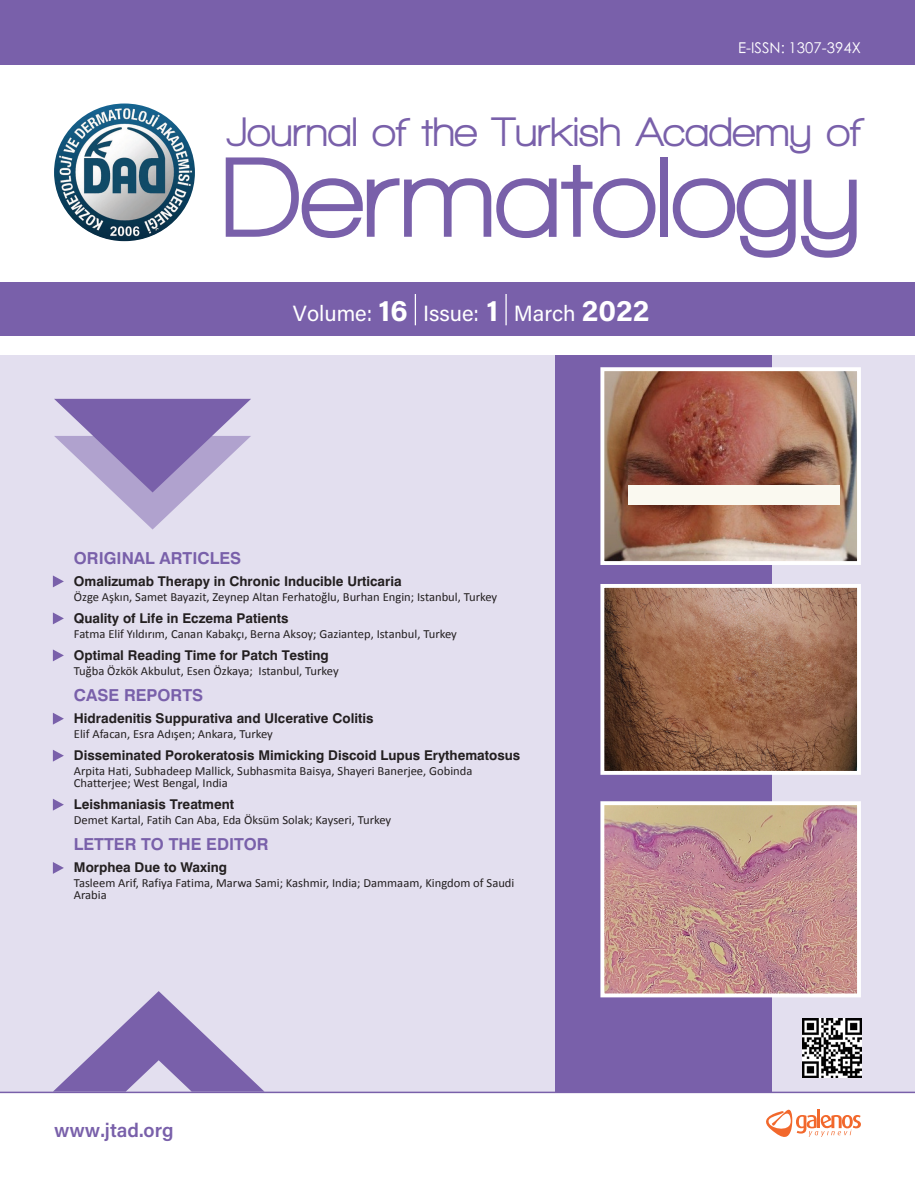
<style>
.page{position:relative;width:915px;height:1191px;background:#fff}
.page>*{position:absolute;margin:0;border:0;box-sizing:border-box;transform-origin:0 0}
.t1{font:800 116.85px "Walkway";color:#7960aa}
.t2{font:800 42.15px "Walkway";color:#7960aa}
.t3{font:22.05px "Acumin Pro";color:#fff}
.t4{font:600 19.5px "Acumin Pro";color:#7960aa}
.icindekiler_1{font:16.5px "Swiss Bold Tr";color:#7960aa}
.t5{font:300 15px "ST Heiti SC";color:#fff}
.icindekiler_1-2{font:13.5px "Swiss Bold Tr";color:#231f20}
.içindekiler_3{font:12.45px/12px "Calibri";color:#231f20}
.s1{font-weight:700;font-size:30px}
</style>
<div class="page">
<div style="left:0;top:355px;width:860px;height:736px;background:#e3dfef"></div>
<svg style="left:54px;top:399px;width:197px;height:130px"></svg>
<svg style="left:53px;top:991px;width:211px;height:100px"></svg>
<svg style="left:53px;top:575px;width:11px;height:12px"></svg>
<svg style="left:53px;top:612px;width:11px;height:12px"></svg>
<svg style="left:53px;top:649px;width:11px;height:12px"></svg>
<svg style="left:53px;top:713px;width:11px;height:11px"></svg>
<svg style="left:53px;top:750px;width:11px;height:11px"></svg>
<svg style="left:53px;top:799px;width:11px;height:11px"></svg>
<svg style="left:53px;top:862px;width:11px;height:12px"></svg>
<div style="left:0;top:282px;width:914px;height:54px;background:#7960aa"></div>
<div style="left:0;top:0;width:914px;height:65px;background:#7960aa"></div>
<div style="left:555px;top:355px;width:359px;height:737px;background:#7960aa"></div>
<div style="left:772px;top:355px;width:142px;height:737px;background:#e3dfef"></div>
<hr style="left:414px;top:294px;width:2px;height:31px;background:#fff">
<hr style="left:505px;top:294px;width:1px;height:31px;background:#fff">
<svg style="left:766px;top:1109px;width:94px;height:28px"></svg>
<img style="left:802px;top:1018px;width:59px;height:59px">
<img style="left:605px;top:372px;width:250px;height:188px">
<div style="left:600px;top:367px;width:260px;height:198px;border:4px solid #fff"></div>
<img style="left:605px;top:589px;width:250px;height:181px">
<div style="left:600px;top:584px;width:260px;height:191px;border:4px solid #fff"></div>
<img style="left:605px;top:806px;width:250px;height:186px">
<div style="left:600px;top:801px;width:260px;height:196px;border:4px solid #fff"></div>
<hr style="left:0;top:1091px;width:914px;height:2px;background:#7960aa">
<img style="left:54px;top:103px;width:141px;height:138px">
<div style="left:627px;top:485px;width:212px;height:19px;background:#faf9f0"></div>
<p class="t5" style="left:738px;top:36px;width:124px">E-ISSN: 1307-394X</p>
<p class="t2" style="left:227px;top:109px;width:635px">Journal of the Turkish Academy of</p>
<p class="t1" style="left:221px;top:134px;width:640px">Dermatology</p>
<p class="t3" style="left:293px;top:298px;width:358px">Volume: <span class="s1">16</span> Issue: <span class="s1">1</span> March <span class="s1">2022</span></p>
<p class="icindekiler_1" style="left:74px;top:548px;width:169px">ORIGINAL ARTICLES</p>
<p class="icindekiler_1-2" style="left:74px;top:573px;width:329px">Omalizumab Therapy in Chronic Inducible Urticaria</p>
<p class="içindekiler_3" style="left:74px;top:591px;width:425px">Özge Aşkın, Samet Bayazit, Zeynep Altan Ferhatoğlu, Burhan Engin; Istanbul, Turkey</p>
<p class="icindekiler_1-2" style="left:74px;top:610px;width:216px">Quality of Life in Eczema Patients</p>
<p class="içindekiler_3" style="left:74px;top:628px;width:384px">Fatma Elif Yıldırım, Canan Kabakçı, Berna Aksoy; Gaziantep, Istanbul, Turkey</p>
<p class="icindekiler_1-2" style="left:74px;top:647px;width:256px">Optimal Reading Time for Patch Testing</p>
<p class="içindekiler_3" style="left:74px;top:665px;width:266px">Tuğba Özkök Akbulut, Esen Özkaya; Istanbul, Turkey</p>
<p class="icindekiler_1" style="left:74px;top:685px;width:131px">CASE REPORTS</p>
<p class="icindekiler_1-2" style="left:74px;top:710px;width:301px">Hidradenitis Suppurativa and Ulcerative Colitis</p>
<p class="içindekiler_3" style="left:74px;top:728px;width:200px">Elif Afacan, Esra Adışen; Ankara, Turkey</p>
<p class="icindekiler_1-2" style="left:74px;top:747px;width:447px">Disseminated Porokeratosis Mimicking Discoid Lupus Erythematosus</p>
<p class="içindekiler_3" style="left:74px;top:765px;width:400px">Arpita Hati, Subhadeep Mallick, Subhasmita Baisya, Shayeri Banerjee, Gobinda<br>Chatterjee; West Bengal, India</p>
<p class="icindekiler_1-2" style="left:74px;top:796px;width:162px">Leishmaniasis Treatment</p>
<p class="içindekiler_3" style="left:74px;top:814px;width:319px">Demet Kartal, Fatih Can Aba, Eda Öksüm Solak; Kayseri, Turkey</p>
<p class="icindekiler_1" style="left:74px;top:834px;width:196px">LETTER TO THE EDITOR</p>
<p class="icindekiler_1-2" style="left:74px;top:859px;width:155px">Morphea Due to Waxing</p>
<p class="içindekiler_3" style="left:74px;top:877px;width:442px">Tasleem Arif, Rafiya Fatima, Marwa Sami; Kashmir, India; Dammaam, Kingdom of Saudi<br>Arabia</p>
<p class="t4" style="left:54px;top:1116px;width:121px">www.jtad.org</p>
</div>
